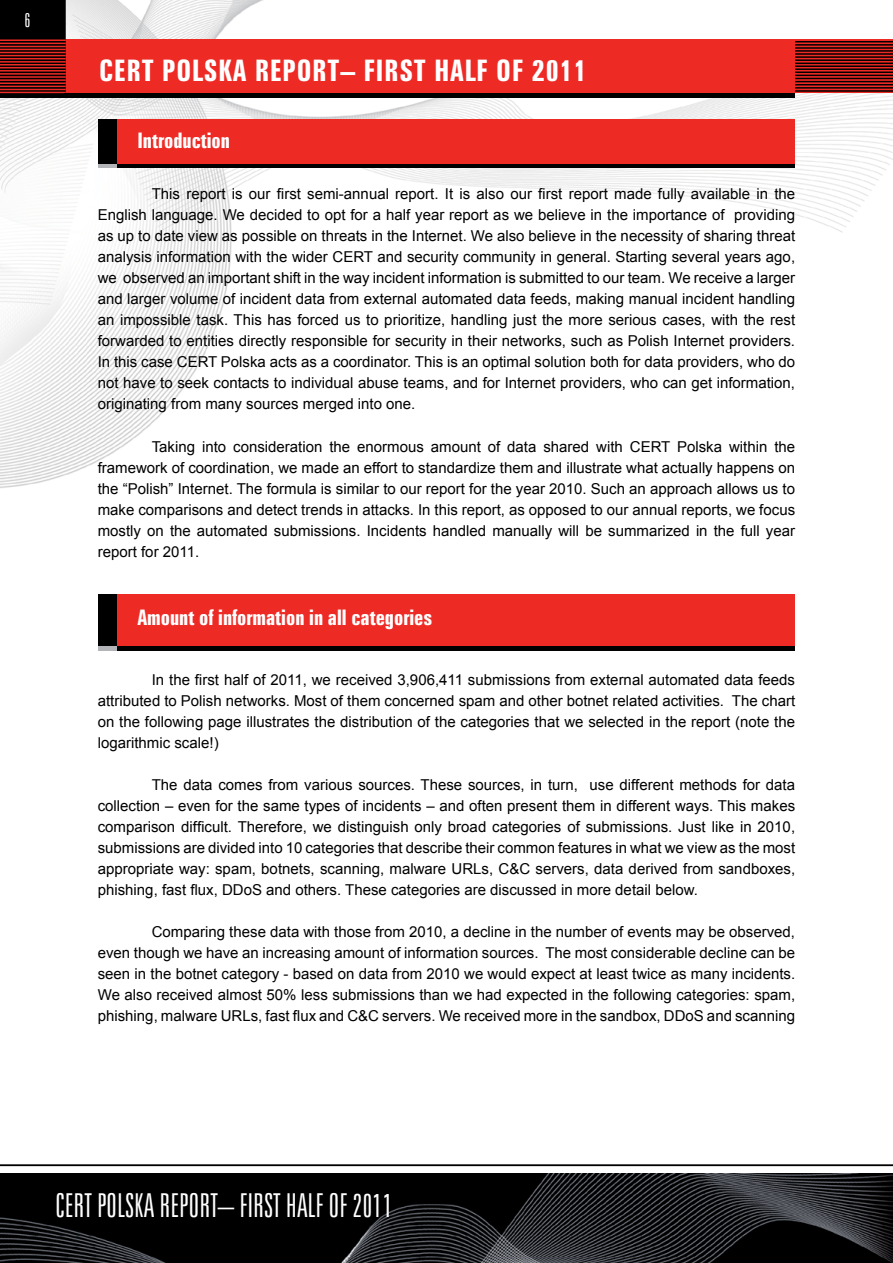
<style>
.page{position:relative;width:893px;height:1263px;background:#fff}
.page>*{position:absolute;margin:0;border:0;box-sizing:border-box;transform-origin:0 0}
.t1{font:30px "Zurich Lt X Cn PL";color:#fff}
.t2{font:27px "Zurich Bd X Cn PL";letter-spacing:.035em;color:#fff}
.t3{font:19.5px "Zurich Bd X Cn PL";color:#fff}
.t4{font:18px "Zurich Lt X Cn PL";color:#fff}
.t5{font:15px/21px "Arial";color:#000;text-align:justify}
</style>
<div class="page">
<img style="left:0;top:0;width:893px;height:488px">
<img style="left:0;top:1173px;width:893px;height:90px">
<div style="left:64px;top:39px;width:829px;height:54px;background:#ee2a25"></div>
<svg style="left:0;top:0;width:66px;height:98px;background:#130303"></svg>
<hr style="left:0;top:79px;width:66px;height:2px;background:#ee2a25">
<hr style="left:0;top:46px;width:66px;height:1px;background:#ee2a25">
<hr style="left:0;top:61px;width:66px;height:2px;background:#ee2a25">
<hr style="left:0;top:73px;width:66px;height:2px;background:#ee2a25">
<hr style="left:0;top:40px;width:66px;height:1px;background:#ee2a25">
<hr style="left:0;top:55px;width:66px;height:1px;background:#ee2a25">
<hr style="left:0;top:76px;width:66px;height:2px;background:#ee2a25">
<hr style="left:0;top:43px;width:66px;height:1px;background:#ee2a25">
<hr style="left:0;top:58px;width:66px;height:1px;background:#ee2a25">
<hr style="left:0;top:67px;width:66px;height:1px;background:#ee2a25">
<hr style="left:0;top:49px;width:66px;height:1px;background:#ee2a25">
<hr style="left:0;top:64px;width:66px;height:1px;background:#ee2a25">
<hr style="left:0;top:70px;width:66px;height:2px;background:#ee2a25">
<hr style="left:0;top:52px;width:66px;height:1px;background:#ee2a25">
<hr style="left:0;top:89px;width:66px;height:1px;background:#ee2a25">
<hr style="left:0;top:82px;width:66px;height:2px;background:#ee2a25">
<hr style="left:0;top:86px;width:66px;height:1px;background:#ee2a25">
<hr style="left:0;top:92px;width:66px;height:1px;background:#ee2a25">
<hr style="left:795px;top:81px;width:98px;height:1px;background:#000">
<hr style="left:795px;top:47px;width:98px;height:2px;background:#000">
<hr style="left:795px;top:63px;width:98px;height:1px;background:#000">
<hr style="left:795px;top:75px;width:98px;height:1px;background:#000">
<hr style="left:795px;top:41px;width:98px;height:1px;background:#000">
<hr style="left:795px;top:56px;width:98px;height:2px;background:#000">
<hr style="left:795px;top:78px;width:98px;height:1px;background:#000">
<hr style="left:795px;top:44px;width:98px;height:2px;background:#000">
<hr style="left:795px;top:59px;width:98px;height:2px;background:#000">
<hr style="left:795px;top:68px;width:98px;height:2px;background:#000">
<hr style="left:795px;top:50px;width:98px;height:2px;background:#000">
<hr style="left:795px;top:65px;width:98px;height:2px;background:#000">
<hr style="left:795px;top:72px;width:98px;height:1px;background:#000">
<hr style="left:795px;top:53px;width:98px;height:2px;background:#000">
<hr style="left:795px;top:90px;width:98px;height:2px;background:#000">
<hr style="left:795px;top:84px;width:98px;height:1px;background:#000">
<hr style="left:795px;top:87px;width:98px;height:2px;background:#000">
<hr style="left:0;top:1164px;width:893px;height:2px;background:#000">
<div style="left:65px;top:93px;width:730px;height:5px;background:#000"></div>
<div style="left:116px;top:594px;width:679px;height:52px;background:#ee2a25"></div>
<hr style="left:116px;top:646px;width:679px;height:4px;background:#000">
<div style="left:98px;top:594px;width:18px;height:52px;background:#000"></div>
<div style="left:98px;top:646px;width:18px;height:5px;background:#b2b4b8"></div>
<div style="left:116px;top:119px;width:679px;height:45px;background:#ee2a25"></div>
<hr style="left:116px;top:164px;width:679px;height:4px;background:#000">
<div style="left:98px;top:119px;width:18px;height:45px;background:#000"></div>
<hr style="left:98px;top:164px;width:18px;height:4px;background:#b2b4b8">
<p class="t4" style="left:24px;top:8px;width:8px">6</p>
<h2 class="t2" style="left:99px;top:53px;width:489px">CERT POLSKA REPORT– FIRST HALF OF 2011</h2>
<h3 class="t3" style="left:137px;top:128px;width:94px">Introduction</h3>
<p class="t5" style="left:98px;top:184px;width:699px;text-indent:54px">This report is our first semi-annual report. It is also our first report made fully available in the English language. We decided to opt for a half year report as we believe in the importance of providing as up to date view as possible on threats in the Internet. We also believe in the necessity of sharing threat analysis information with the wider CERT and security community in general. Starting several years ago, we observed an important shift in the way incident information is submitted to our team. We receive a larger and larger volume of incident data from external automated data feeds, making manual incident handling an impossible task. This has forced us to prioritize, handling just the more serious cases, with the rest forwarded to entities directly responsible for security in their networks, such as Polish Internet providers.<br>In this case CERT Polska acts as a coordinator. This is an optimal solution both for data providers, who do not have to seek contacts to individual abuse teams, and for Internet providers, who can get information, originating from many sources merged into one.</p>
<p class="t5" style="left:98px;top:436px;width:699px;text-indent:54px">Taking into consideration the enormous amount of data shared with CERT Polska within the framework of coordination, we made an effort to standardize them and illustrate what actually happens on the “Polish” Internet. The formula is similar to our report for the year 2010. Such an approach allows us to make comparisons and detect trends in attacks. In this report, as opposed to our annual reports, we focus mostly on the automated submissions. Incidents handled manually will be summarized in the full year report for 2011.</p>
<h3 class="t3" style="left:137px;top:605px;width:297px">Amount of information in all categories</h3>
<p class="t5" style="left:98px;top:669px;width:699px;text-indent:54px">In the first half of 2011, we received 3,906,411 submissions from external automated data feeds attributed to Polish networks. Most of them concerned spam and other botnet related activities. The chart on the following page illustrates the distribution of the categories that we selected in the report (note the logarithmic scale!)</p>
<p class="t5" style="left:98px;top:774px;width:699px;text-indent:54px">The data comes from various sources. These sources, in turn, use different methods for data collection – even for the same types of incidents – and often present them in different ways. This makes comparison difficult. Therefore, we distinguish only broad categories of submissions. Just like in 2010, submissions are divided into 10 categories that describe their common features in what we view as the most appropriate way: spam, botnets, scanning, malware URLs, C&amp;C servers, data derived from sandboxes, phishing, fast flux, DDoS and others. These categories are discussed in more detail below.</p>
<p class="t5" style="left:98px;top:921px;width:699px;text-indent:54px">Comparing these data with those from 2010, a decline in the number of events may be observed, even though we have an increasing amount of information sources. The most considerable decline can be seen in the botnet category - based on data from 2010 we would expect at least twice as many incidents.<br>We also received almost 50% less submissions than we had expected in the following categories: spam, phishing, malware URLs, fast flux and C&amp;C servers. We received more in the sandbox, DDoS and scanning</p>
<h1 class="t1" style="left:55px;top:1186px;width:339px">CERT POLSKA REPORT– FIRST HALF OF 2011</h1>
</div>
